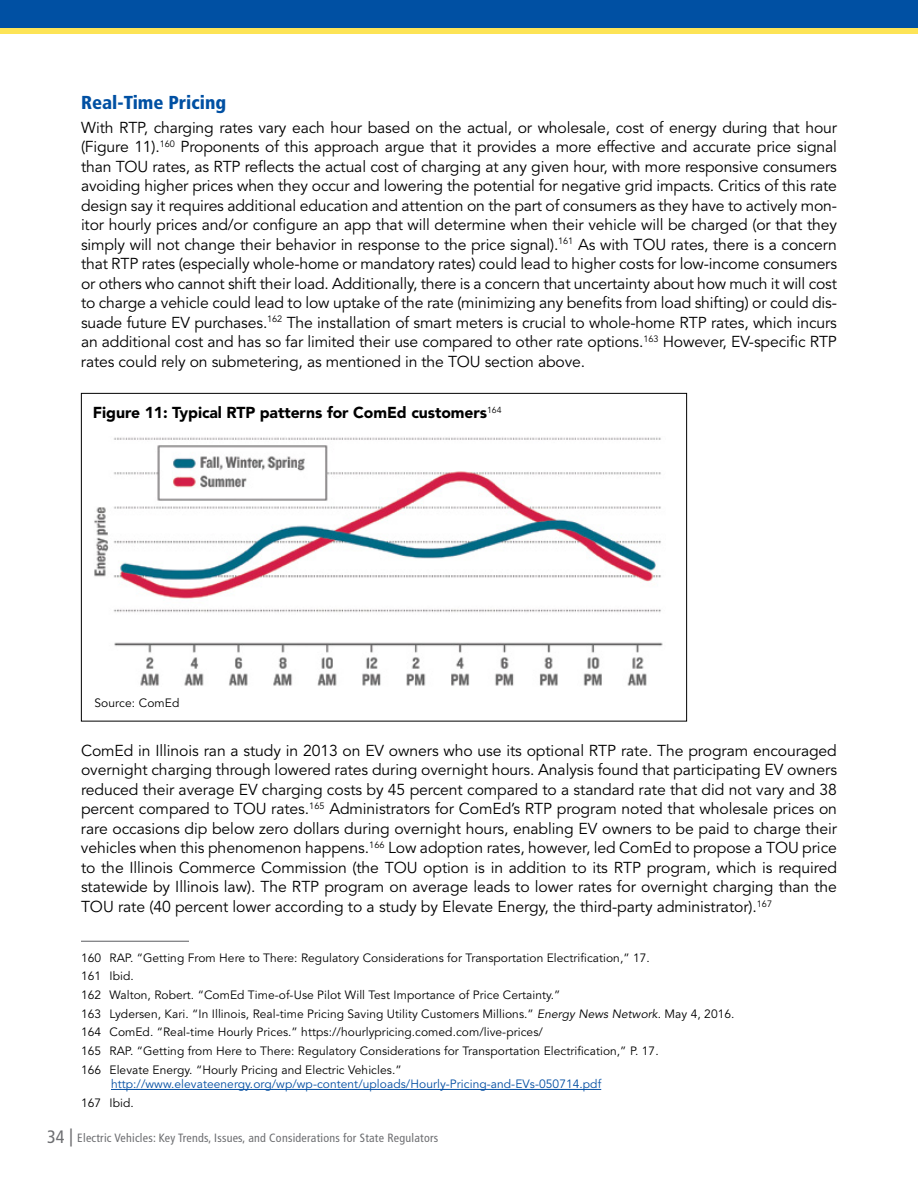
<style>
.page{position:relative;width:918px;height:1188px;background:#fff}
.page>*{position:absolute;margin:0;border:0;box-sizing:border-box;transform-origin:0 0}
.t1{font:900 condensed 18.75px "Frutiger LT Std";color:#0050a3}
.t2{font:15.75px/19.5px "Avenir";letter-spacing:-.01em;color:#000;text-align:justify}
.t3{font:900 15.75px "Avenir";letter-spacing:-.005em;color:#000}
.t4{font:12px/18.8px "Avenir";letter-spacing:.005em;color:#000}
.t5{font:12px "Avenir";letter-spacing:.005em;color:#034ea2}
.t6{font:condensed 12px "Frutiger LT Std";letter-spacing:.02em;color:#6d6e71}
.s1{font-style:italic}
.s2{font-size:18px}
</style>
<div class="page">
<div style="left:0;top:0;width:918px;height:32px;background:#0050a3"></div>
<div style="left:0;top:28px;width:918px;height:6px;background:#fde457"></div>
<hr style="left:81px;top:941px;width:108px;height:1px;background:#6d6e71">
<hr style="left:111px;top:1089px;width:490px;height:1px;background:#034ea2">
<img style="left:94px;top:437px;width:569px;height:249px">
<p class="t1" style="left:81px;top:91px;width:147px">Real-Time Pricing</p>
<p class="t2" style="left:81px;top:118px;width:758px">With RTP, charging rates vary each hour based on the actual, or wholesale, cost of energy during that hour (Figure 11).<sup>160</sup> Proponents of this approach argue that it provides a more effective and accurate price signal than TOU rates, as RTP reflects the actual cost of charging at any given hour, with more responsive consumers avoiding higher prices when they occur and lowering the potential for negative grid impacts. Critics of this rate design say it requires additional education and attention on the part of consumers as they have to actively mon&shy;itor hourly prices and/or configure an app that will determine when their vehicle will be charged (or that they simply will not change their behavior in response to the price signal).<sup>161</sup> As with TOU rates, there is a concern that RTP rates (especially whole-home or mandatory rates) could lead to higher costs for low-income consumers or others who cannot shift their load. Additionally, there is a concern that uncertainty about how much it will cost to charge a vehicle could lead to low uptake of the rate (minimizing any benefits from load shifting) or could dis&shy;suade future EV purchases.<sup>162</sup> The installation of smart meters is crucial to whole-home RTP rates, which incurs an additional cost and has so far limited their use compared to other rate options.<sup>163</sup> However, EV-specific RTP rates could rely on submetering, as mentioned in the TOU section above.</p>
<p class="t3" style="left:93px;top:403px;width:410px">Figure 11: Typical RTP patterns for ComEd customers<sup>164</sup></p>
<p class="t4" style="left:94px;top:693px;width:87px">Source: ComEd</p>
<p class="t2" style="left:81px;top:741px;width:758px">ComEd in Illinois ran a study in 2013 on EV owners who use its optional RTP rate. The program encouraged overnight charging through lowered rates during overnight hours. Analysis found that participating EV owners reduced their average EV charging costs by 45 percent compared to a standard rate that did not vary and 38 percent compared to TOU rates.<sup>165</sup> Administrators for ComEd’s RTP program noted that wholesale prices on rare occasions dip below zero dollars during overnight hours, enabling EV owners to be paid to charge their vehicles when this phenomenon happens.<sup>166</sup> Low adoption rates, however, led ComEd to propose a TOU price to the Illinois Commerce Commission (the TOU option is in addition to its RTP program, which is required statewide by Illinois law). The RTP program on average leads to lower rates for overnight charging than the TOU rate (40 percent lower according to a study by Elevate Energy, the third-party administrator).<sup>167</sup></p>
<p class="t4" style="left:81px;top:948px;width:655px">160 RAP. “Getting From Here to There: Regulatory Considerations for Transportation Electrification,” 17.<br>161 Ibid.<br>162 Walton, Robert. “ComEd Time-of-Use Pilot Will Test Importance of Price Certainty.”<br>163 Lydersen, Kari. “In Illinois, Real-time Pricing Saving Utility Customers Millions.” <span class="s1">Energy News Network</span>. May 4, 2016.<br>164 ComEd. “Real-time Hourly Prices.” https://hourlypricing.comed.com/live-prices/<br>165 RAP. “Getting from Here to There: Regulatory Considerations for Transportation Electrification,” P. 17.<br>166 Elevate Energy. “Hourly Pricing and Electric Vehicles.”</p>
<p class="t5" style="left:111px;top:1077px;width:492px">http://www.elevateenergy.org/wp/wp-content/uploads/Hourly-Pricing-and-EVs-050714.pdf</p>
<p class="t4" style="left:81px;top:1094px;width:54px">167 Ibid.</p>
<p class="t6" style="left:47px;top:1130px;width:393px"><span class="s2">34 |</span> Electric Vehicles: Key Trends, Issues, and Considerations for State Regulators</p>
</div>
